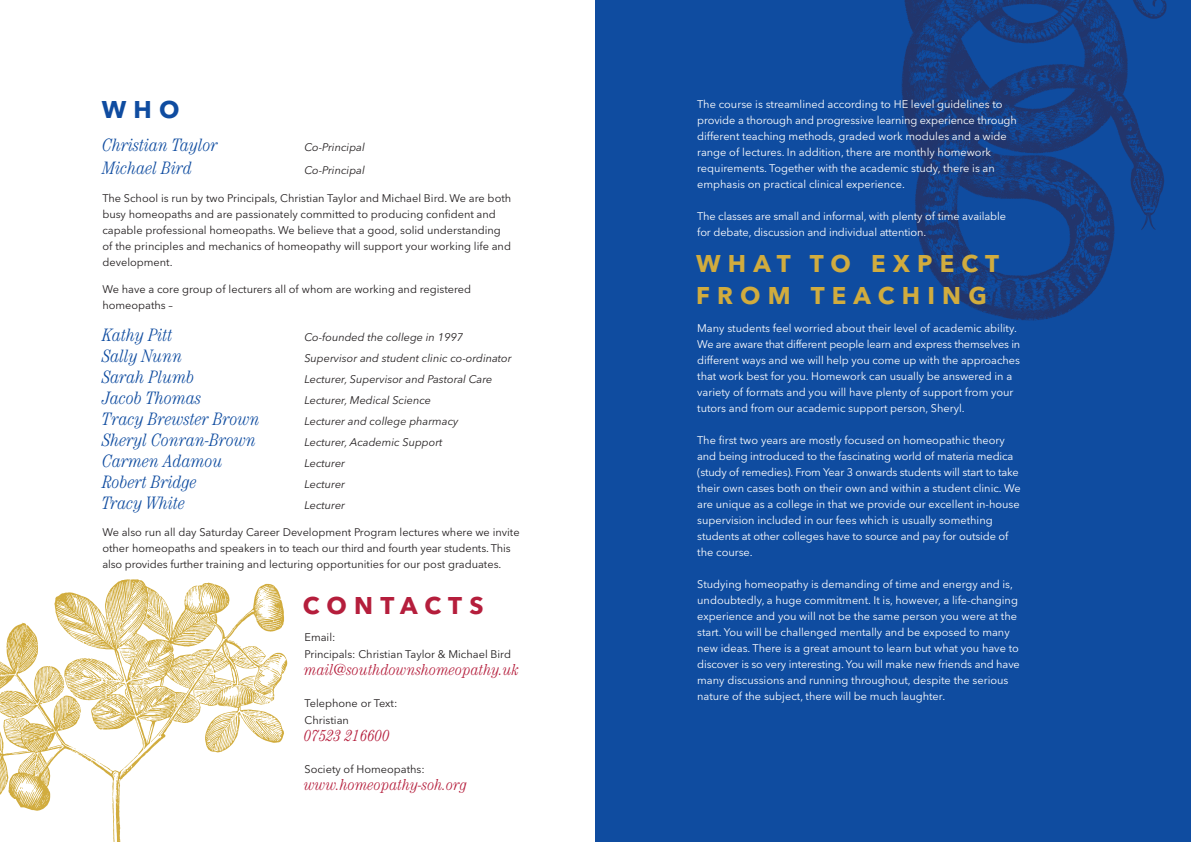
<style>
.page{position:relative;width:1191px;height:842px;background:#fff}
.page>*{position:absolute;margin:0;border:0;box-sizing:border-box;transform-origin:0 0}
.t1{font:700 24px/32px "Avenir Next LT Pro";letter-spacing:.3em;color:#d1ac3e}
.t2{font:700 24px "Avenir Next LT Pro";letter-spacing:.295em;color:#b51e3c}
.t3{font:700 24px "Avenir Next LT Pro";color:#0f4ca0}
.t4{font:italic 300 condensed 18px "Century Std";color:#0f4ca0}
.t5{font:italic 300 condensed 16px "Century Std";letter-spacing:.005em;color:#b51e3c}
.t6{font:11px/16px "Avenir Next LT Pro";color:#fff}
.t7{font:11px/16px "Avenir Next LT Pro";color:#231f20}
.t8{font:italic 11px "Avenir Next LT Pro";color:#231f20}
</style>
<div class="page">
<img style="left:0;top:579px;width:288px;height:263px">
<img style="left:595px;top:0;width:596px;height:842px">
<h1 class="t3" style="left:102px;top:95px;width:79px">WHO</h1>
<h2 class="t4" style="left:102px;top:135px;width:117px">Christian Taylor</h2>
<p class="t8" style="left:304px;top:141px;width:62px">Co-Principal</p>
<h2 class="t4" style="left:102px;top:158px;width:92px">Michael Bird</h2>
<p class="t8" style="left:304px;top:164px;width:62px">Co-Principal</p>
<p class="t7" style="left:102px;top:190px;width:410px">The School is run by two Principals, Christian Taylor and Michael Bird. We are both busy homeopaths and are passionately committed to producing confident and capable professional homeopaths. We believe that a good, solid understanding of the principles and mechanics of homeopathy will support your working life and development.</p>
<p class="t7" style="left:102px;top:281px;width:370px">We have a core group of lecturers all of whom are working and registered homeopaths –</p>
<h2 class="t4" style="left:102px;top:324px;width:72px">Kathy Pitt</h2>
<p class="t8" style="left:304px;top:330px;width:160px">Co-founded the college in 1997</p>
<h2 class="t4" style="left:102px;top:345px;width:82px">Sally Nunn</h2>
<p class="t8" style="left:304px;top:351px;width:209px">Supervisor and student clinic co-ordinator</p>
<h2 class="t4" style="left:102px;top:366px;width:94px">Sarah Plumb</h2>
<p class="t8" style="left:304px;top:372px;width:189px">Lecturer, Supervisor and Pastoral Care</p>
<h2 class="t4" style="left:102px;top:387px;width:100px">Jacob Thomas</h2>
<p class="t8" style="left:304px;top:393px;width:128px">Lecturer, Medical Science</p>
<h2 class="t4" style="left:102px;top:408px;width:159px">Tracy Brewster Brown</h2>
<p class="t8" style="left:304px;top:414px;width:156px">Lecturer and college pharmacy</p>
<h2 class="t4" style="left:102px;top:429px;width:156px">Sheryl Conran-Brown</h2>
<p class="t8" style="left:304px;top:435px;width:139px">Lecturer, Academic Support</p>
<h2 class="t4" style="left:102px;top:450px;width:122px">Carmen Adamou</h2>
<p class="t8" style="left:304px;top:456px;width:42px">Lecturer</p>
<h2 class="t4" style="left:102px;top:471px;width:96px">Robert Bridge</h2>
<p class="t8" style="left:304px;top:477px;width:42px">Lecturer</p>
<h2 class="t4" style="left:102px;top:492px;width:85px">Tracy White</h2>
<p class="t8" style="left:304px;top:498px;width:42px">Lecturer</p>
<p class="t7" style="left:102px;top:524px;width:419px">We also run all day Saturday Career Development Program lectures where we invite other homeopaths and speakers in to teach our third and fourth year students. This also provides further training and lecturing opportunities for our post graduates.</p>
<h1 class="t2" style="left:303px;top:590px;width:182px">CONTACTS</h1>
<p class="t7" style="left:304px;top:628px;width:208px;line-height:17px">Email:<br>Principals: Christian Taylor &amp; Michael Bird</p>
<h3 class="t5" style="left:304px;top:660px;width:216px">mail@southdownshomeopathy.uk</h3>
<p class="t7" style="left:304px;top:694px;width:94px;line-height:17px">Telephone or Text:<br>Christian</p>
<h3 class="t5" style="left:304px;top:726px;width:87px">07523 216600</h3>
<p class="t7" style="left:304px;top:761px;width:122px">Society of Homeopaths:</p>
<h3 class="t5" style="left:304px;top:775px;width:164px">www.homeopathy-soh.org</h3>
<p class="t6" style="left:697px;top:96px;width:321px">The course is streamlined according to HE level guidelines to provide a thorough and progressive learning experience through different teaching methods, graded work modules and a wide range of lectures. In addition, there are monthly homework requirements. Together with the academic study, there is an emphasis on practical clinical experience.</p>
<p class="t6" style="left:697px;top:208px;width:310px">The classes are small and informal, with plenty of time available for debate, discussion and individual attention.</p>
<h1 class="t1" style="left:696px;top:248px;width:304px">WHAT TO EXPECT<br>FROM TEACHING</h1>
<p class="t6" style="left:697px;top:320px;width:325px">Many students feel worried about their level of academic ability.<br>We are aware that different people learn and express themselves in different ways and we will help you come up with the approaches that work best for you. Homework can usually be answered in a variety of formats and you will have plenty of support from your tutors and from our academic support person, Sheryl.</p>
<p class="t6" style="left:697px;top:432px;width:325px">The first two years are mostly focused on homeopathic theory and being introduced to the fascinating world of materia medica (study of remedies). From Year 3 onwards students will start to take their own cases both on their own and within a student clinic. We are unique as a college in that we provide our excellent in-house supervision included in our fees which is usually something students at other colleges have to source and pay for outside of the course.</p>
<p class="t6" style="left:697px;top:576px;width:324px">Studying homeopathy is demanding of time and energy and is, undoubtedly, a huge commitment. It is, however, a life-changing experience and you will not be the same person you were at the start. You will be challenged mentally and be exposed to many new ideas. There is a great amount to learn but what you have to discover is so very interesting. You will make new friends and have many discussions and running throughout, despite the serious nature of the subject, there will be much laughter.</p>
</div>
